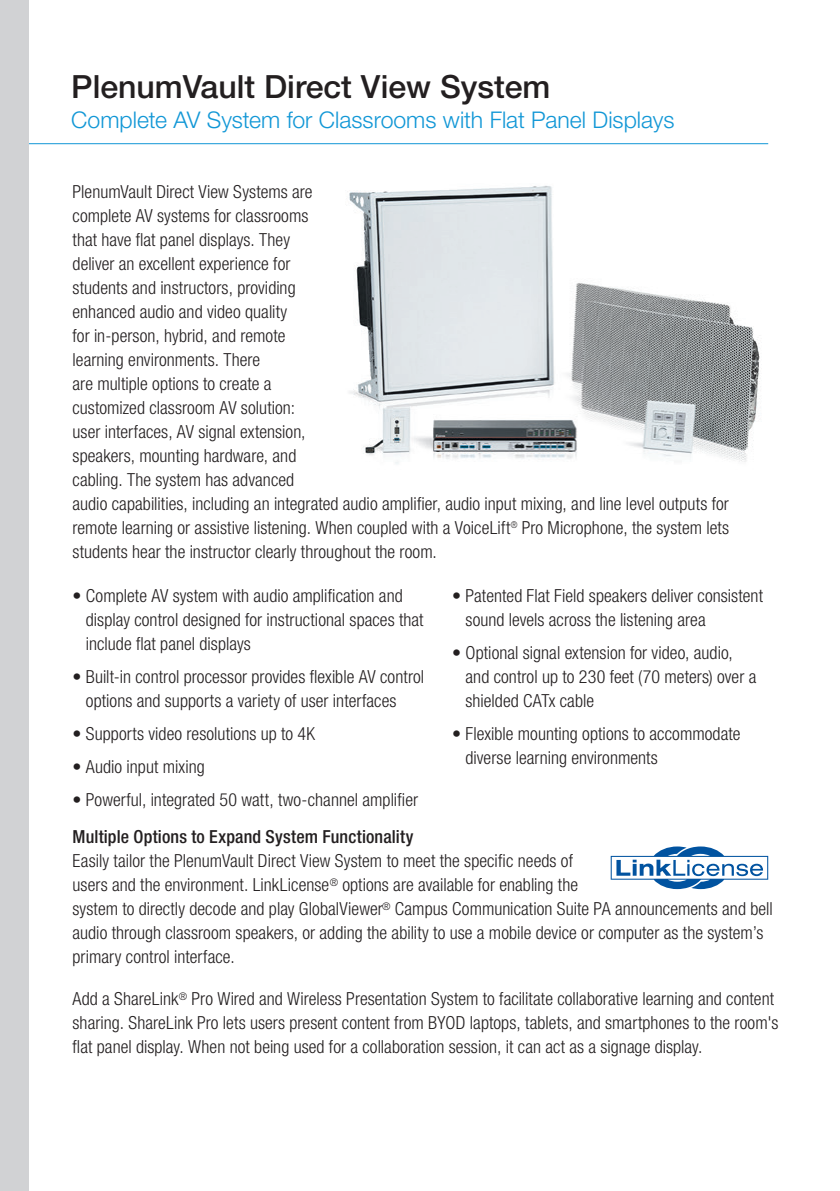
<style>
.page{position:relative;width:840px;height:1191px;background:#fff}
.page>*{position:absolute;margin:0;border:0;box-sizing:border-box;transform-origin:0 0}
.t1{font:500 32px "Helvetica Neue LT Std";color:#231f20}
.subhead{font:300 23px "Helvetica Neue LT Std";color:#1197d6}
.Text{font:300 condensed 18px/24px "Helvetica Neue LT Std";letter-spacing:.005em;color:#231f20}
.Text-2{font:500 condensed 18px "Helvetica Neue LT Std";letter-spacing:.01em;color:#231f20}
</style>
<div class="page">
<hr style="left:0;top:143px;width:767px;height:1px;background:#1197d6">
<div style="left:0;top:0;width:28px;height:1191px;background:#d1d2d4"></div>
<img style="left:349px;top:185px;width:411px;height:279px">
<svg style="left:610px;top:846px;width:157px;height:43px"></svg>
<p class="t1" style="left:71px;top:68px;width:480px">PlenumVault Direct View System</p>
<p class="subhead" style="left:71px;top:106px;width:604px">Complete AV System for Classrooms with Flat Panel Displays</p>
<p class="Text" style="left:72px;top:179px;width:657px">PlenumVault Direct View Systems are<br>complete AV systems for classrooms<br>that have flat panel displays. They<br>deliver an excellent experience for<br>students and instructors, providing<br>enhanced audio and video quality<br>for in‑person, hybrid, and remote<br>learning environments. There<br>are multiple options to create a<br>customized classroom AV solution:<br>user interfaces, AV signal extension,<br>speakers, mounting hardware, and<br>cabling. The system has advanced<br>audio capabilities, including an integrated audio amplifier, audio input mixing, and line level outputs for remote learning or assistive listening. When coupled with a VoiceLift<sup>®</sup> Pro Microphone, the system lets students hear the instructor clearly throughout the room.</p>
<p class="Text" style="left:86px;top:583px;width:339px;text-indent:-13px">• Complete AV system with audio amplification and display control designed for instructional spaces that include flat panel displays</p>
<p class="Text" style="left:86px;top:664px;width:339px;text-indent:-13px">• Built-in control processor provides flexible AV control options and supports a variety of user interfaces</p>
<p class="Text" style="left:72px;top:721px;width:244px">• Supports video resolutions up to 4K</p>
<p class="Text" style="left:72px;top:754px;width:134px">• Audio input mixing</p>
<p class="Text" style="left:72px;top:787px;width:347px">• Powerful, integrated 50 watt, two-channel amplifier</p>
<p class="Text-2" style="left:72px;top:825px;width:342px">Multiple Options to Expand System Functionality</p>
<p class="Text" style="left:72px;top:848px;width:701px">Easily tailor the PlenumVault Direct View System to meet the specific needs of<br>users and the environment. LinkLicense<sup>®</sup> options are available for enabling the<br>system to directly decode and play GlobalViewer<sup>®</sup> Campus Communication Suite PA announcements and bell audio through classroom speakers, or adding the ability to use a mobile device or computer as the system’s primary control interface.</p>
<p class="Text" style="left:72px;top:986px;width:707px">Add a ShareLink<sup>®</sup> Pro Wired and Wireless Presentation System to facilitate collaborative learning and content sharing. ShareLink Pro lets users present content from BYOD laptops, tablets, and smartphones to the room's flat panel display. When not being used for a collaboration session, it can act as a signage display.</p>
<p class="Text" style="left:465px;top:583px;width:299px;text-indent:-13px">• Patented Flat Field speakers deliver consistent sound levels across the listening area</p>
<p class="Text" style="left:465px;top:640px;width:292px;text-indent:-13px">• Optional signal extension for video, audio, and control up to 230 feet (70 meters) over a shielded CATx cable</p>
<p class="Text" style="left:465px;top:721px;width:276px;text-indent:-13px">• Flexible mounting options to accommodate diverse learning environments</p>
</div>
